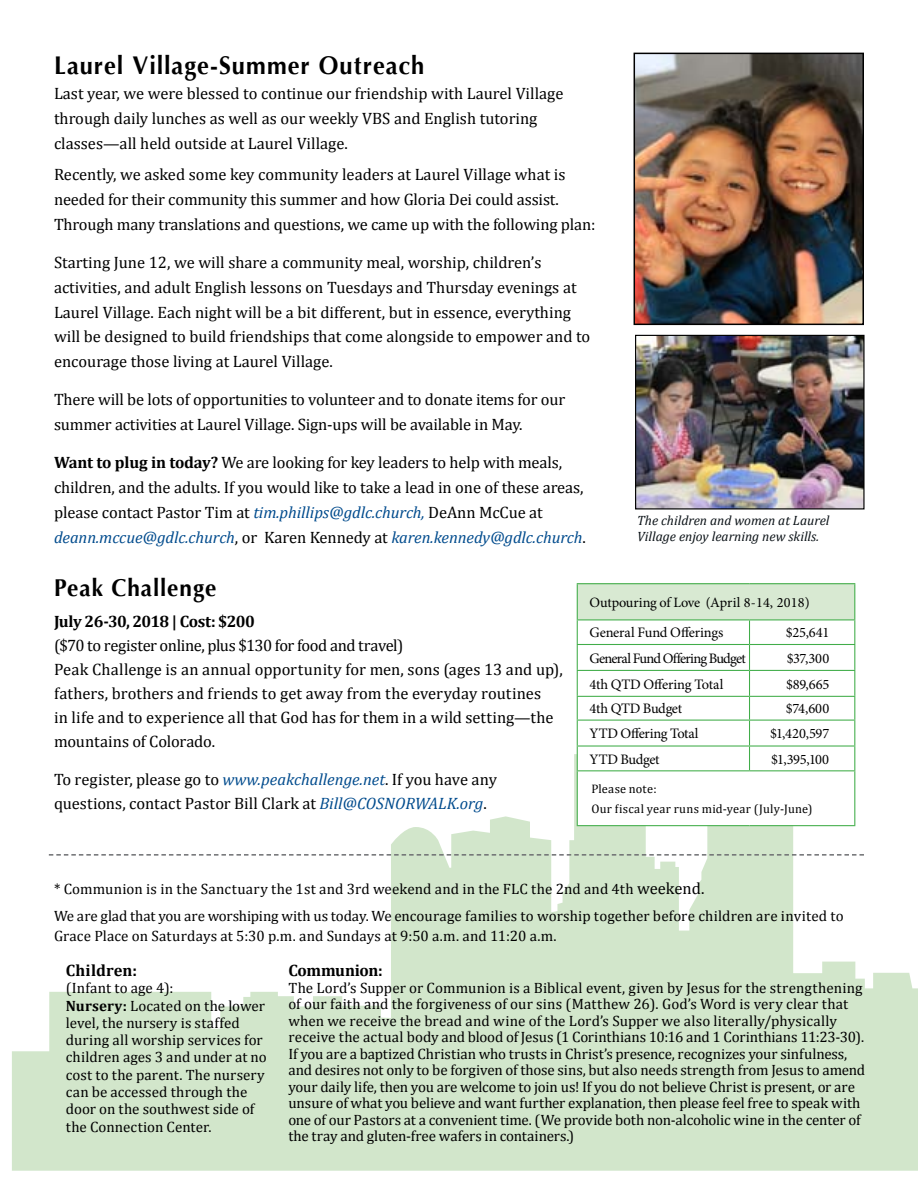
<style>
.page{position:relative;width:918px;height:1188px;background:#fff}
.page>*{position:absolute;margin:0;border:0;box-sizing:border-box;transform-origin:0 0}
.t1{font:700 25.5px "Optima";letter-spacing:.045em;color:#000;scale:.93 1}
.t2{font:700 24.3px "Optima";letter-spacing:.04em;color:#000;scale:.93 1}
.t3{font:16.5px/24.8px "Cambria";color:#000101}
.t4{font:16.5px/24px "Cambria";color:#000}
.t5{font:700 16.5px "Cambria";letter-spacing:-.025em;color:#000}
.t6{font:700 16.5px "Cambria";letter-spacing:.01em;color:#000}
.t7{font:15px/16.5px "Cambria";color:#000}
.t8{font:14.4px "Minion Pro";letter-spacing:-.02em;color:#000}
.t9{font:14.4px "Minion Pro";letter-spacing:-.06em;color:#000}
.t10{font:14.25px "Minion Pro";color:#000}
.t11{font:italic 13.5px/16.5px "Cambria";color:#0b1217}
.t12{font:12.45px/20.7px "Cambria";letter-spacing:.025em;color:#000}
.s1{font-weight:700}
.s2{font-style:italic;color:#004b8d}
.s3{font-size:16.5px}
</style>
<div class="page">
<svg style="left:12px;top:674px;width:906px;height:497px;fill:#d2e6cb"></svg>
<svg style="left:49px;top:854px;width:815px;height:2px"></svg>
<div style="left:577px;top:584px;width:278px;height:36px;background:#d8e9d2"></div>
<svg style="left:578px;top:620px;width:276px;height:205px"></svg>
<hr style="left:577px;top:583px;width:173px;height:1px;background:#41ad49">
<hr style="left:577px;top:584px;width:1px;height:35px;background:#41ad49">
<hr style="left:750px;top:583px;width:105px;height:1px;background:#41ad49">
<hr style="left:854px;top:584px;width:1px;height:35px;background:#41ad49">
<hr style="left:577px;top:619px;width:173px;height:1px;background:#41ad49">
<hr style="left:750px;top:619px;width:105px;height:1px;background:#41ad49">
<hr style="left:577px;top:644px;width:173px;height:1px;background:#41ad49">
<hr style="left:577px;top:670px;width:173px;height:1px;background:#41ad49">
<hr style="left:577px;top:696px;width:173px;height:1px;background:#41ad49">
<hr style="left:577px;top:720px;width:173px;height:1px;background:#41ad49">
<hr style="left:577px;top:745px;width:173px;height:2px;background:#41ad49">
<svg style="left:577px;top:620px;width:1px;height:150px"></svg>
<svg style="left:749px;top:620px;width:106px;height:150px"></svg>
<hr style="left:577px;top:770px;width:173px;height:1px;background:#41ad49">
<hr style="left:577px;top:771px;width:1px;height:54px;background:#41ad49">
<hr style="left:750px;top:770px;width:105px;height:1px;background:#41ad49">
<hr style="left:854px;top:771px;width:1px;height:54px;background:#41ad49">
<hr style="left:577px;top:825px;width:173px;height:1px;background:#41ad49">
<hr style="left:750px;top:825px;width:105px;height:1px;background:#41ad49">
<img style="left:637px;top:56px;width:224px;height:266px">
<div style="left:634px;top:53px;width:230px;height:272px;border:2px solid #000"></div>
<img style="left:637px;top:337px;width:226px;height:170px">
<div style="left:635px;top:335px;width:230px;height:174px;border:1px solid #000"></div>
<h1 class="t1" style="left:54px;top:51px;width:400px">Laurel Village-Summer Outreach</h1>
<p class="t3" style="left:54px;top:81px;width:511px">Last year, we were blessed to continue our friendship with Laurel Village through daily lunches as well as our weekly VBS and English tutoring classes—all held outside at Laurel Village.</p>
<p class="t3" style="left:54px;top:162px;width:543px">Recently, we asked some key community leaders at Laurel Village what is needed for their community this summer and how Gloria Dei could assist.<br>Through many translations and questions, we came up with the following plan:</p>
<p class="t3" style="left:54px;top:250px;width:538px">Starting June 12, we will share a community meal, worship, children’s activities, and adult English lessons on Tuesdays and Thursday evenings at Laurel Village. Each night will be a bit different, but in essence, everything will be designed to build friendships that come alongside to empower and to encourage those living at Laurel Village.</p>
<p class="t3" style="left:54px;top:387px;width:513px">There will be lots of opportunities to volunteer and to donate items for our summer activities at Laurel Village. Sign-ups will be available in May.</p>
<p class="t3" style="left:54px;top:450px;width:533px"><span class="s1">Want to plug in today?</span> We are looking for key leaders to help with meals, children, and the adults. If you would like to take a lead in one of these areas, please contact Pastor Tim at <span class="s2">tim.phillips@gdlc.church,</span> DeAnn McCue at <span class="s2">deann.mccue@gdlc.church</span>, or Karen Kennedy at <span class="s2">karen.kennedy@gdlc.church</span>.</p>
<h2 class="t2" style="left:54px;top:574px;width:176px">Peak Challenge</h2>
<p class="t5" style="left:54px;top:610px;width:202px">July 26-30, 2018 | Cost: $200</p>
<p class="t4" style="left:54px;top:633px;width:510px">($70 to register online, plus $130 for food and travel)<br>Peak Challenge is an annual opportunity for men, sons (ages 13 and up), fathers, brothers and friends to get away from the everyday routines<br>in life and to experience all that God has for them in a wild setting—the mountains of Colorado.</p>
<p class="t4" style="left:54px;top:767px;width:445px">To register, please go to <span class="s2">www.peakchallenge.net</span>. If you have any questions, contact Pastor Bill Clark at <span class="s2">Bill@COSNORWALK.org</span>.</p>
<p class="t11" style="left:637px;top:511px;width:194px">The children and women at Laurel<br>Village enjoy learning new skills.</p>
<p class="t10" style="left:590px;top:593px;width:221px">Outpouring of Love (April 8-14, 2018)</p>
<p class="t8" style="left:590px;top:623px;width:135px">General Fund Offerings</p>
<p class="t8" style="left:786px;top:623px;width:45px">$25,641</p>
<p class="t9" style="left:590px;top:648px;width:158px">General Fund Offering Budget</p>
<p class="t8" style="left:787px;top:648px;width:44px">$37,300</p>
<p class="t8" style="left:590px;top:674px;width:135px">4th QTD Offering Total</p>
<p class="t8" style="left:786px;top:674px;width:45px">$89,665</p>
<p class="t8" style="left:590px;top:699px;width:94px">4th QTD Budget</p>
<p class="t8" style="left:786px;top:699px;width:45px">$74,600</p>
<p class="t8" style="left:590px;top:724px;width:110px">YTD Offering Total</p>
<p class="t8" style="left:770px;top:724px;width:61px">$1,420,597</p>
<p class="t8" style="left:590px;top:749px;width:72px">YTD Budget</p>
<p class="t8" style="left:771px;top:749px;width:60px">$1,395,100</p>
<p class="t12" style="left:591px;top:778px;width:223px">Please note:<br>Our fiscal year runs mid-year (July-June)</p>
<p class="t7" style="left:54px;top:880px;width:652px">* Communion is in the Sanctuary the 1st and 3rd weekend and in the FLC the 2nd and 4th <span class="s3">weekend.</span></p>
<p class="t7" style="left:54px;top:906px;width:791px;line-height:19.5px">We are glad that you are worshiping with us today. We encourage families to worship together before children are invited to<br>Grace Place on Saturdays at 5:30 p.m. and Sundays at 9:50 a.m. and 11:20 a.m.</p>
<p class="t6" style="left:66px;top:959px;width:73px">Children:</p>
<p class="t7" style="left:66px;top:980px;width:202px;line-height:17.4px">(Infant to age 4):<br><span class="s1">Nursery:</span> Located on the lower level, the nursery is staffed during all worship services for children ages 3 and under at no cost to the parent. The nursery can be accessed through the door on the southwest side of the Connection Center.</p>
<p class="t5" style="left:288px;top:959px;width:96px">Communion:</p>
<p class="t7" style="left:288px;top:979px;width:578px">The Lord’s Supper or Communion is a Biblical event, given by Jesus for the strengthening of our faith and the forgiveness of our sins (Matthew 26). God’s Word is very clear that when we receive the bread and wine of the Lord’s Supper we also literally/physically receive the actual body and blood of Jesus (1 Corinthians 10:16 and 1 Corinthians 11:23-30).<br>If you are a baptized Christian who trusts in Christ’s presence, recognizes your sinfulness, and desires not only to be forgiven of those sins, but also needs strength from Jesus to amend your daily life, then you are welcome to join us! If you do not believe Christ is present, or are unsure of what you believe and want further explanation, then please feel free to speak with one of our Pastors at a convenient time. (We provide both non-alcoholic wine in the center of the tray and gluten-free wafers in containers.)</p>
</div>
